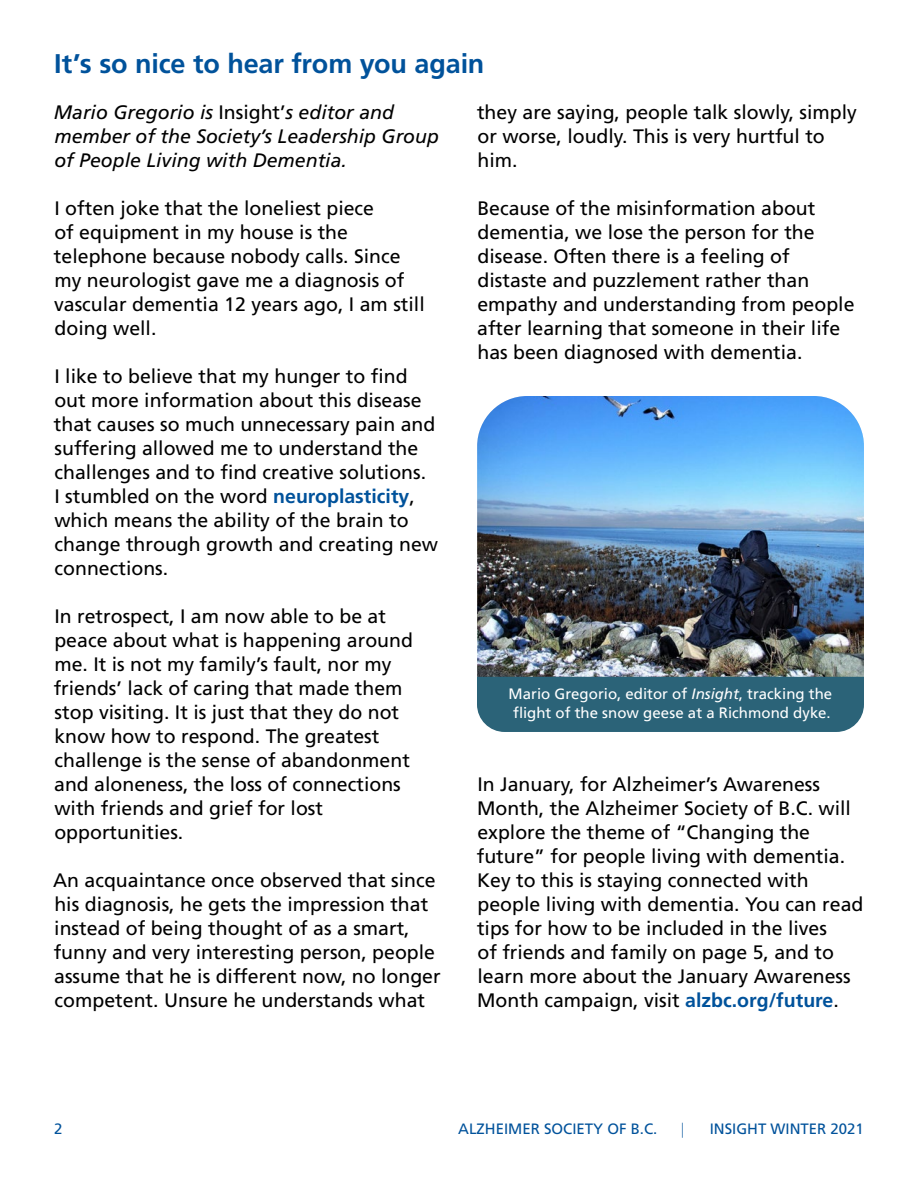
<style>
.page{position:relative;width:918px;height:1188px;background:#fff}
.page>*{position:absolute;margin:0;border:0;box-sizing:border-box;transform-origin:0 0}
.t1{font:700 27px "Frutiger LT Std";letter-spacing:-.005em;color:#00529b}
.t2{font:19.5px/24px "Frutiger LT Std";color:#000}
.t3{font:italic 19.5px/24px "Frutiger LT Std";color:#000}
.t4{font:15px/19.5px "Frutiger LT";color:#fff;text-align:center}
.t5{font:15px "Frutiger LT Std";color:#00529b}
.t6{font:15px "Frutiger LT Std";color:#00529b;scale:.5 1}
.s1{font-style:normal}
.s2{font-weight:700;color:#00529b}
.s3{font-family:"Frutiger LT Std";font-style:italic}
</style>
<div class="page">
<img style="left:477px;top:396px;width:387px;height:281px">
<div style="left:477px;top:677px;width:387px;height:55px;background:#2b6378"></div>
<h1 class="t1" style="left:54px;top:48px;width:432px">It’s so nice to hear from you again</h1>
<p class="t3" style="left:54px;top:100px;width:387px">Mario Gregorio is <span class="s1">Insight’</span>s editor and member of the Society’s Leadership Group of People Living with Dementia.</p>
<p class="t2" style="left:54px;top:196px;width:372px">I often joke that the loneliest piece<br>of equipment in my house is the telephone because nobody calls. Since my neurologist gave me a diagnosis of vascular dementia 12 years ago, I am still doing well.</p>
<p class="t2" style="left:54px;top:364px;width:386px">I like to believe that my hunger to find out more information about this disease that causes so much unnecessary pain and suffering allowed me to understand the challenges and to find creative solutions.<br>I stumbled on the word <span class="s2">neuroplasticity</span>, which means the ability of the brain to change through growth and creating new connections.</p>
<p class="t2" style="left:54px;top:604px;width:361px">In retrospect, I am now able to be at peace about what is happening around me. It is not my family’s fault, nor my friends’ lack of caring that made them stop visiting. It is just that they do not know how to respond. The greatest challenge is the sense of abandonment and aloneness, the loss of connections with friends and grief for lost opportunities.</p>
<p class="t2" style="left:53px;top:868px;width:389px">An acquaintance once observed that since his diagnosis, he gets the impression that instead of being thought of as a smart, funny and very interesting person, people assume that he is different now, no longer competent. Unsure he understands what</p>
<p class="t2" style="left:477px;top:100px;width:382px">they are saying, people talk slowly, simply or worse, loudly. This is very hurtful to him.</p>
<p class="t2" style="left:477px;top:196px;width:379px">Because of the misinformation about dementia, we lose the person for the disease. Often there is a feeling of distaste and puzzlement rather than empathy and understanding from people after learning that someone in their life has been diagnosed with dementia.</p>
<p class="t4" style="left:509px;top:684px;width:325px">Mario Gregorio, editor of <span class="s3">Insight</span>, tracking the flight of the snow geese at a Richmond dyke.</p>
<p class="t2" style="left:477px;top:772px;width:388px">In January, for Alzheimer’s Awareness Month, the Alzheimer Society of B.C. will explore the theme of “Changing the future” for people living with dementia.<br>Key to this is staying connected with people living with dementia. You can read tips for how to be included in the lives<br>of friends and family on page 5, and to learn more about the January Awareness Month campaign, visit <span class="s2">alzbc.org/future</span>.</p>
<p class="t5" style="left:54px;top:1120px;width:10px">2</p>
<p class="t5" style="left:458px;top:1120px;width:201px">ALZHEIMER SOCIETY OF B.C.</p>
<p class="t6" style="left:682px;top:1120px;width:5px">|</p>
<p class="t5" style="left:710px;top:1120px;width:156px">INSIGHT WINTER 2021</p>
</div>
